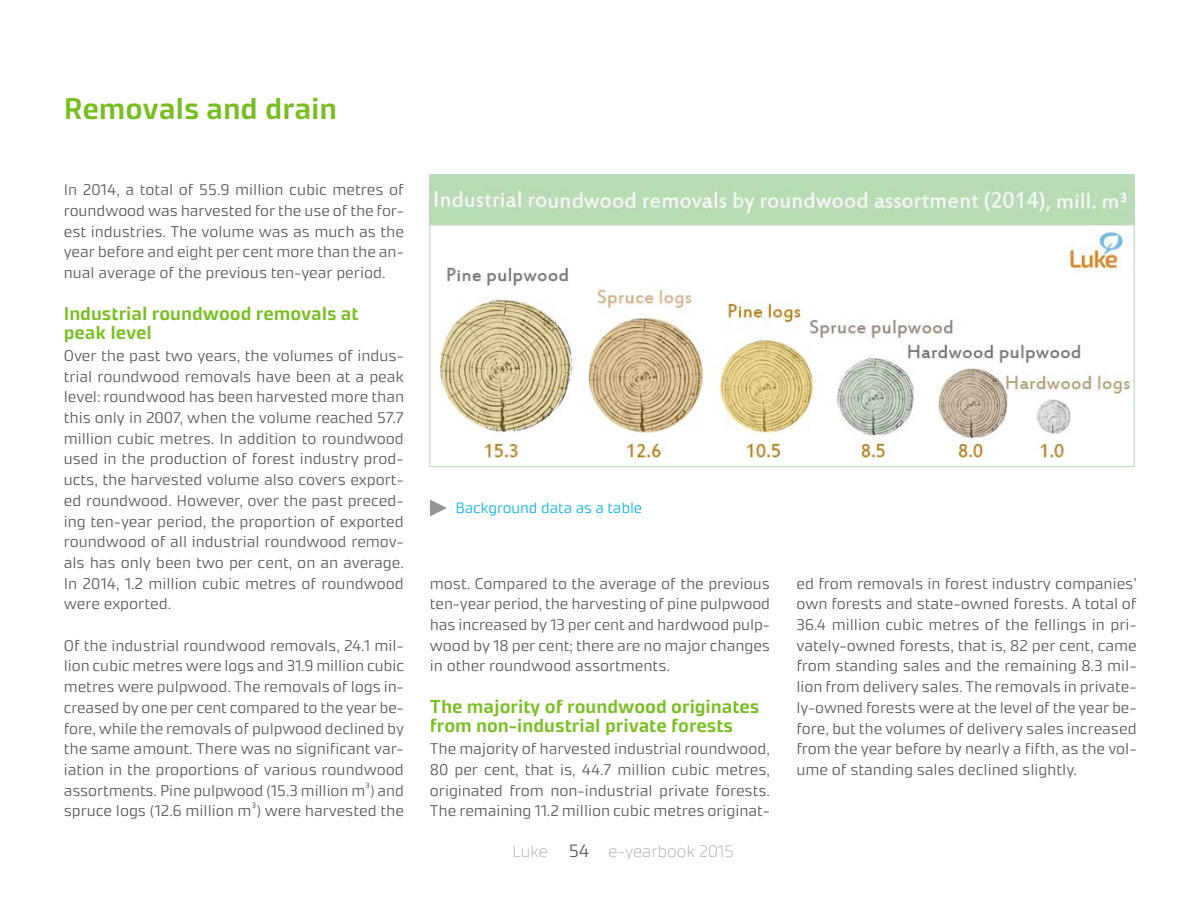
<style>
.page{position:relative;width:1200px;height:900px;background:#fff}
.page>*{position:absolute;margin:0;border:0;box-sizing:border-box;transform-origin:0 0}
.t1{font:600 30px "Accura";color:#78be20}
.t2{font:600 18.75px/19.5px "Accura";color:#78be20}
.t3{font:100 16.5px "Accura";color:#878a8b}
.t4{font:300 15.6px/20.7px "Accura";color:#54585a;text-align:justify}
.t5{font:300 15px "Accura";color:#00b5e2}
.s1{font-weight:300;font-size:18px;color:#54585a}
</style>
<div class="page">
<svg style="left:430px;top:499px;width:17px;height:17px"></svg>
<img style="left:431px;top:176px;width:702px;height:282px">
<h1 class="t1" style="left:64px;top:90px;width:275px">Removals and drain</h1>
<p class="t4" style="left:64px;top:179px;width:342px">In 2014, a total of 55.9 million cubic metres of roundwood was harvested for the use of the for&shy;est industries. The volume was as much as the year before and eight per cent more than the an&shy;nual average of the previous ten-year period.</p>
<p class="t2" style="left:64px;top:303px;width:296px">Industrial roundwood removals at peak level</p>
<p class="t4" style="left:64px;top:345px;width:342px">Over the past two years, the volumes of indus&shy;trial roundwood removals have been at a peak level: roundwood has been harvested more than this only in 2007, when the volume reached 57.7 million cubic metres. In addition to roundwood used in the production of forest industry prod&shy;ucts, the harvested volume also covers export&shy;ed roundwood. However, over the past preced&shy;ing ten-year period, the proportion of exported roundwood of all industrial roundwood remov&shy;als has only been two per cent, on an average.<br>In 2014, 1.2 million cubic metres of roundwood were exported.</p>
<p class="t4" style="left:64px;top:635px;width:342px">Of the industrial roundwood removals, 24.1 mil&shy;lion cubic metres were logs and 31.9 million cubic metres were pulpwood. The removals of logs in&shy;creased by one per cent compared to the year be&shy;fore, while the removals of pulpwood declined by the same amount. There was no significant var&shy;iation in the proportions of various roundwood assortments. Pine pulpwood (15.3 million m³) and spruce logs (12.6 million m³) were harvested the</p>
<p class="t5" style="left:455px;top:499px;width:188px">Background data as a table</p>
<p class="t4" style="left:430px;top:573px;width:342px">most. Compared to the average of the previous ten-year period, the harvesting of pine pulpwood has increased by 13 per cent and hardwood pulp&shy;wood by 18 per cent; there are no major changes in other roundwood assortments.</p>
<p class="t2" style="left:430px;top:697px;width:331px">The majority of roundwood originates from non-industrial private forests</p>
<p class="t4" style="left:430px;top:738px;width:342px">The majority of harvested industrial roundwood, 80 per cent, that is, 44.7 million cubic metres, originated from non-industrial private forests.<br>The remaining 11.2 million cubic metres originat-</p>
<p class="t3" style="left:512px;top:841px;width:224px">Luke <span class="s1">54</span> e-yearbook 2015</p>
<p class="t4" style="left:796px;top:573px;width:342px">ed from removals in forest industry companies’ own forests and state-owned forests. A total of 36.4 million cubic metres of the fellings in pri&shy;vately-owned forests, that is, 82 per cent, came from standing sales and the remaining 8.3 mil&shy;lion from delivery sales. The removals in private&shy;ly-owned forests were at the level of the year be&shy;fore, but the volumes of delivery sales increased from the year before by nearly a fifth, as the vol&shy;ume of standing sales declined slightly.</p>
</div>
